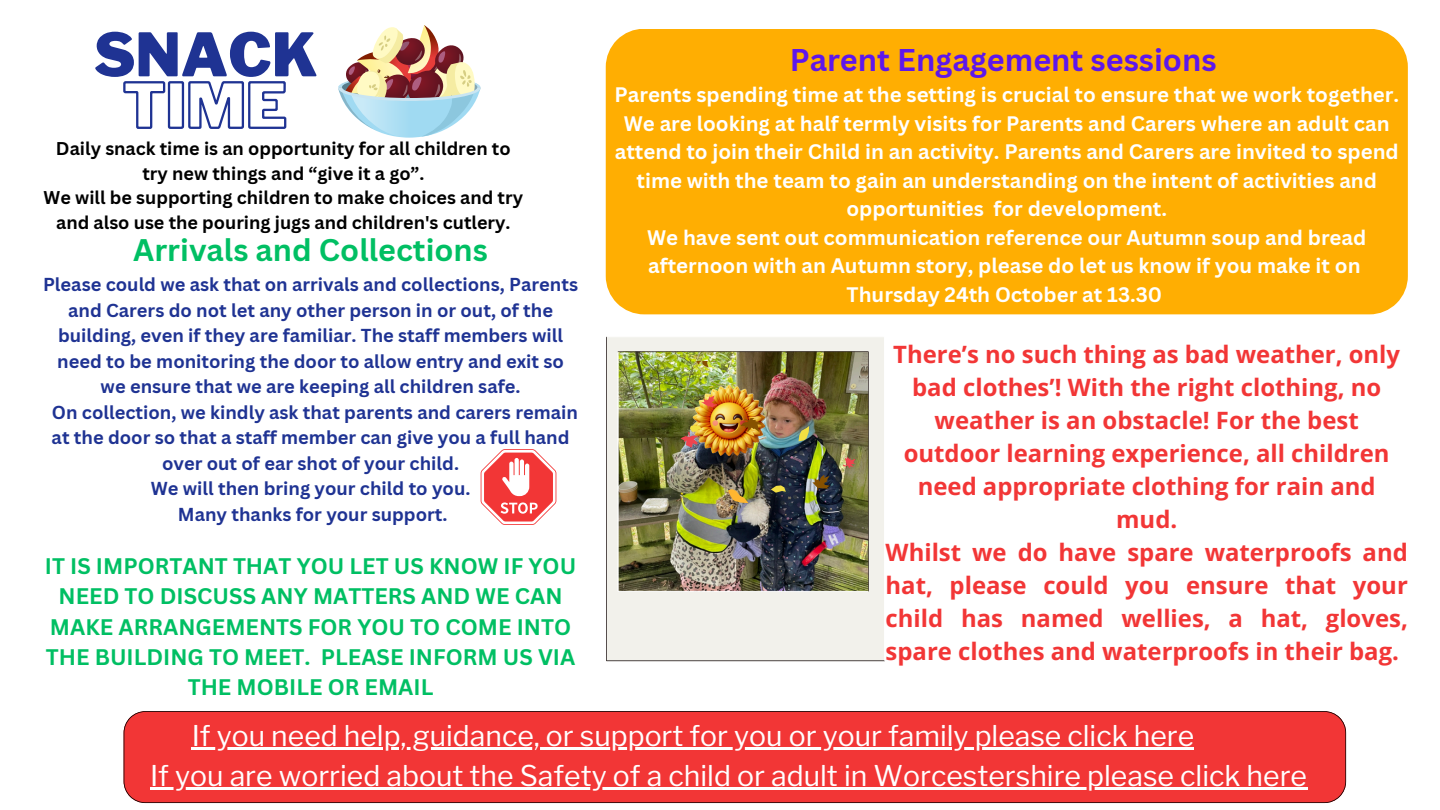
<style>
.page{position:relative;width:1440px;height:810px;background:#fff}
.page>*{position:absolute;margin:0;border:0;box-sizing:border-box;transform-origin:0 0}
.t1{font:900 59.4px "Libre Franklin";color:#1f3393}
.t2{font:700 30.6px "Canva Sans";color:#5e17eb}
.t3{font:700 30.4px "Canva Sans";color:#00bf63}
.t4{font:28.4px "Libre Franklin";color:#fff}
.t5{font:700 23.9px/33px "Open Sans";color:#f23636;text-align:center}
.t6{font:700 21.9px/30.3px "Canva Sans";color:#00bf63;text-align:center}
.t7{font:700 20.5px/28.5px "Canva Sans";color:#fff;text-align:center}
.t8{font:700 18.3px/25.5px "Canva Sans";color:#1f3393;text-align:center}
.t9{font:700 18px/24.8px "Canva Sans";color:#000;text-align:center}
</style>
<div class="page">
<svg style="left:481px;top:449px;width:75px;height:76px"></svg>
<div style="left:124px;top:711px;width:1222px;height:92px;background:#f23636"></div>
<div style="left:606px;top:29px;width:802px;height:285px;background:#ffae02"></div>
<img style="left:606px;top:336px;width:279px;height:325px">
<img style="left:693px;top:379px;width:71px;height:83px">
<svg style="left:771px;top:485px;width:15px;height:8px"></svg>
<svg style="left:799px;top:426px;width:10px;height:15px"></svg>
<svg style="left:728px;top:489px;width:21px;height:14px"></svg>
<svg style="left:812px;top:475px;width:18px;height:16px"></svg>
<svg style="left:693px;top:362px;width:26px;height:5px"></svg>
<svg style="left:740px;top:418px;width:22px;height:15px"></svg>
<svg style="left:680px;top:425px;width:23px;height:23px"></svg>
<svg style="left:843px;top:457px;width:12px;height:12px"></svg>
<svg style="left:701px;top:395px;width:17px;height:13px"></svg>
<svg style="left:338px;top:25px;width:143px;height:113px"></svg>
<hr style="left:192px;top:747px;width:1002px;height:2px;background:#fff">
<hr style="left:150px;top:787px;width:1157px;height:2px;background:#fff">
<svg style="left:123px;top:81px;width:164px;height:48px"></svg>
<h4 class="t1" style="left:94px;top:19px;width:225px">SNACK</h4>
<h3 class="t9" style="left:56px;top:135px;width:456px">Daily snack time is an opportunity for all children to try new things and “give it a go”.</h3>
<p class="t9" style="left:44px;top:185px;width:481px">We will be supporting children to make choices and try and also use the pouring jugs and children's cutlery.</p>
<h1 class="t3" style="left:133px;top:229px;width:356px">Arrivals and Collections</h1>
<p class="t8" style="left:43px;top:272px;width:537px">Please could we ask that on arrivals and collections, Parents and Carers do not let any other person in or out, of the building, even if they are familiar. The staff members will need to be monitoring the door to allow entry and exit so we ensure that we are keeping all children safe.</p>
<p class="t8" style="left:52px;top:399px;width:528px">On collection, we kindly ask that parents and carers remain at the door so that a staff member can give you a full hand over out of ear shot of your child.</p>
<p class="t8" style="left:151px;top:475px;width:321px">We will then bring your child to you.</p>
<p class="t8" style="left:178px;top:501px;width:271px">Many thanks for your support.</p>
<p class="t6" style="left:45px;top:551px;width:533px">IT IS IMPORTANT THAT YOU LET US KNOW IF YOU NEED TO DISCUSS ANY MATTERS AND WE CAN MAKE ARRANGEMENTS FOR YOU TO COME INTO THE BUILDING TO MEET. PLEASE INFORM US VIA THE MOBILE OR EMAIL</p>
<p class="t2" style="left:790px;top:38px;width:428px">Parent Engagement sessions</p>
<p class="t7" style="left:614px;top:80px;width:786px">Parents spending time at the setting is crucial to ensure that we work together.<br>We are looking at half termly visits for Parents and Carers where an adult can attend to join their Child in an activity. Parents and Carers are invited to spend time with the team to gain an understanding on the intent of activities and opportunities for development.<br>We have sent out communication reference our Autumn soup and bread afternoon with an Autumn story, please do let us know if you make it on Thursday 24th October at 13.30</p>
<h5 class="t5" style="left:886px;top:337px;width:524px">There’s no such thing as bad weather, only bad clothes’! With the right clothing, no weather is an obstacle! For the best outdoor learning experience, all children need appropriate clothing for rain and mud.<br>Whilst we do have spare waterproofs and hat, please could you ensure that your child has named wellies, a hat, gloves, spare clothes and waterproofs in their bag.</h5>
<p class="t4" style="left:192px;top:718px;width:1004px">If you need help, guidance, or support for you or your family please click here</p>
<p class="t4" style="left:150px;top:758px;width:1159px">If you are worried about the Safety of a child or adult in Worcestershire please click here</p>
</div>
